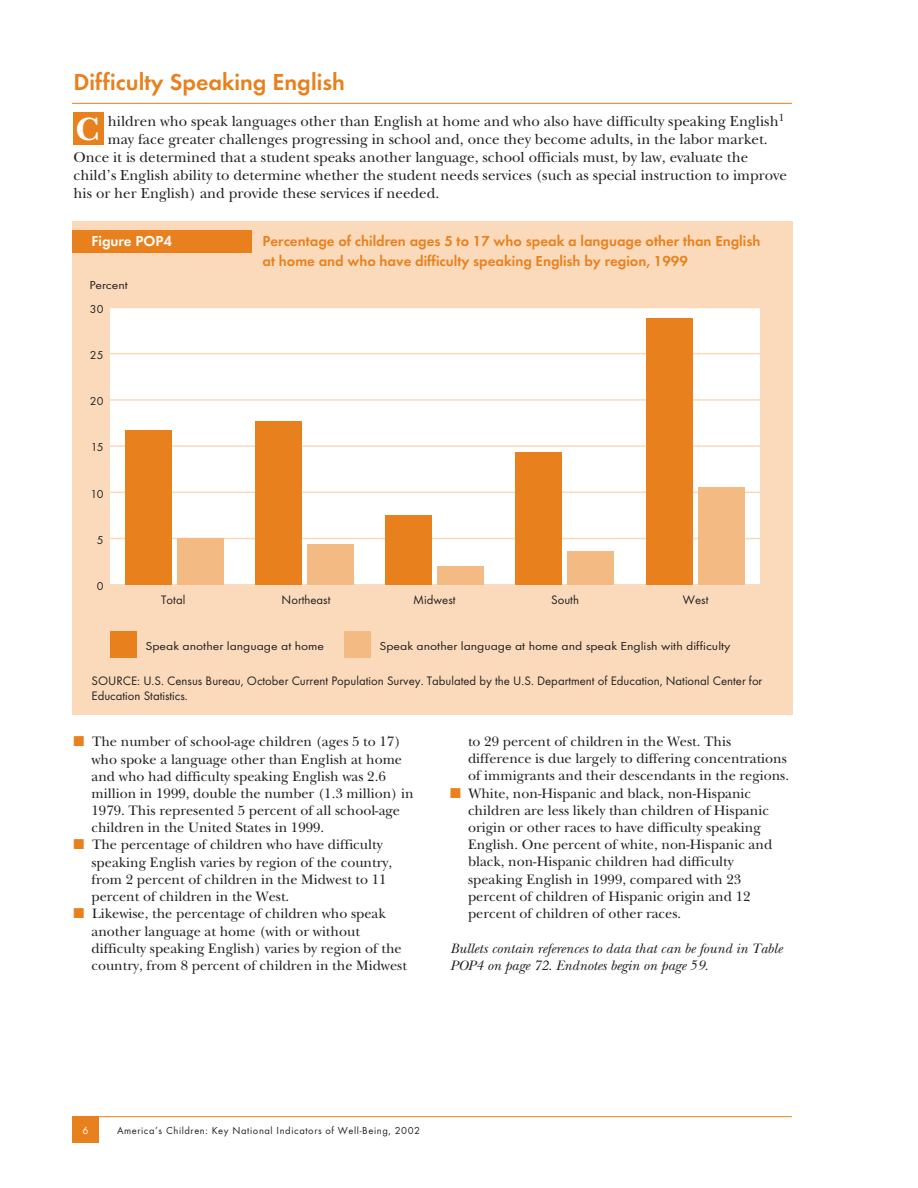
<style>
.page{position:relative;width:918px;height:1188px;background:#fff}
.page>*{position:absolute;margin:0;border:0;box-sizing:border-box;transform-origin:0 0}
.t1{font:700 33.75px "New Baskerville";color:#fff}
.t2{font:600 24px "Futura T";color:#e8811d}
.t3{font:15px "New Baskerville";color:#231f20}
.t4{font:600 15px/20.2px "Futura T";color:#e8811d}
.t5{font:600 15px "Futura T";color:#fff}
.t6{font:14.25px/17.2px "New Baskerville";color:#231f20}
.t7{font:italic 14.25px/17.1px "New Baskerville";color:#231f20}
.t8{font:12.75px/15.3px "Futura T";color:#231f20}
.t9{font:12px "Futura T";color:#231f20;scale:1.14 1}
.t10{font:12px "Futura T";color:#231f20}
.t11{font:10.8px "Futura T";color:#fff}
.t12{font:10.5px "Futura T";letter-spacing:.055em;color:#231f20}
.s1{color:#e8811d}
</style>
<div class="page">
<div style="left:72px;top:1116px;width:27px;height:27px;background:#e8811d"></div>
<hr style="left:72px;top:1116px;width:720px;height:1px;background:#e8811d">
<hr style="left:72px;top:103px;width:720px;height:1px;background:#e8811d">
<div style="left:73px;top:112px;width:31px;height:32px;background:#e8811d"></div>
<div style="left:72px;top:221px;width:720px;height:494px;background:#fadabb"></div>
<div style="left:110px;top:309px;width:649px;height:275px;background:#fff"></div>
<div style="left:109px;top:308px;width:651px;height:277px;border:2px solid #fff"></div>
<hr style="left:109px;top:584px;width:651px;height:1px;background:#fadabb">
<hr style="left:109px;top:307px;width:1px;height:278px;background:#fadabb">
<hr style="left:109px;top:538px;width:651px;height:1px;background:#fadabb">
<hr style="left:109px;top:492px;width:651px;height:1px;background:#fadabb">
<hr style="left:109px;top:445px;width:651px;height:2px;background:#fadabb">
<hr style="left:109px;top:399px;width:651px;height:2px;background:#fadabb">
<hr style="left:109px;top:353px;width:651px;height:1px;background:#fadabb">
<div style="left:177px;top:539px;width:47px;height:46px;background:#f4ba83"></div>
<div style="left:307px;top:544px;width:47px;height:41px;background:#f4ba83"></div>
<div style="left:437px;top:566px;width:47px;height:19px;background:#f4ba83"></div>
<div style="left:568px;top:551px;width:46px;height:34px;background:#f4ba83"></div>
<div style="left:698px;top:488px;width:47px;height:97px;background:#f4ba83"></div>
<div style="left:125px;top:430px;width:47px;height:155px;background:#e8811d"></div>
<div style="left:255px;top:421px;width:47px;height:164px;background:#e8811d"></div>
<div style="left:385px;top:515px;width:47px;height:70px;background:#e8811d"></div>
<div style="left:515px;top:453px;width:47px;height:132px;background:#e8811d"></div>
<div style="left:646px;top:319px;width:47px;height:266px;background:#e8811d"></div>
<div style="left:110px;top:631px;width:27px;height:27px;background:#e8811d"></div>
<div style="left:345px;top:631px;width:26px;height:27px;background:#f4ba83"></div>
<div style="left:72px;top:230px;width:180px;height:23px;background:#e8811d"></div>
<h2 class="t2" style="left:74px;top:72px;width:273px">Difficulty Speaking English</h2>
<h1 class="t1" style="left:76px;top:117px;width:25px">C</h1>
<p class="t3" style="left:108px;top:116px;width:678px">hildren who speak languages other than English at home and who also have difficulty speaking English<sup>1</sup></p>
<p class="t3" style="left:108px;top:134px;width:661px">may face greater challenges progressing in school and, once they become adults, in the labor market.</p>
<p class="t3" style="left:74px;top:152px;width:676px">Once it is determined that a student speaks another language, school officials must, by law, evaluate the</p>
<p class="t3" style="left:74px;top:170px;width:715px">child’s English ability to determine whether the student needs services (such as special instruction to improve</p>
<p class="t3" style="left:74px;top:188px;width:367px">his or her English) and provide these services if needed.</p>
<p class="t5" style="left:92px;top:235px;width:82px">Figure POP4</p>
<p class="t4" style="left:263px;top:232px;width:499px">Percentage of children ages 5 to 17 who speak a language other than English at home and who have difficulty speaking English by region, 1999</p>
<p class="t9" style="left:90px;top:281px;width:35px">Percent</p>
<p class="t10" style="left:90px;top:304px;width:15px">30</p>
<p class="t10" style="left:90px;top:350px;width:15px">25</p>
<p class="t10" style="left:90px;top:396px;width:15px">20</p>
<p class="t10" style="left:91px;top:443px;width:14px">15</p>
<p class="t10" style="left:91px;top:489px;width:14px">10</p>
<p class="t10" style="left:97px;top:535px;width:8px">5</p>
<p class="t10" style="left:97px;top:581px;width:8px">0</p>
<p class="t8" style="left:161px;top:593px;width:26px">Total</p>
<p class="t8" style="left:282px;top:593px;width:50px">Northeast</p>
<p class="t8" style="left:413px;top:593px;width:44px">Midwest</p>
<p class="t8" style="left:551px;top:593px;width:29px">South</p>
<p class="t8" style="left:683px;top:593px;width:27px">West</p>
<p class="t9" style="left:379px;top:642px;width:309px">Speak another language at home and speak English with difficulty</p>
<p class="t8" style="left:92px;top:674px;width:672px">SOURCE: U.S. Census Bureau, October Current Population Survey. Tabulated by the U.S. Department of Education, National Center for<br>Education Statistics.</p>
<p class="t9" style="left:145px;top:642px;width:158px">Speak another language at home</p>
<p class="t6" style="left:92px;top:735px;width:324px;text-indent:-18px"><span class="s1">■</span> The number of school-age children (ages 5 to 17) who spoke a language other than English at home and who had difficulty speaking English was 2.6 million in 1999, double the number (1.3 million) in 1979. This represented 5 percent of all school-age children in the United States in 1999.</p>
<p class="t6" style="left:92px;top:838px;width:302px;text-indent:-18px"><span class="s1">■</span> The percentage of children who have difficulty speaking English varies by region of the country, from 2 percent of children in the Midwest to 11 percent of children in the West.</p>
<p class="t6" style="left:92px;top:907px;width:317px;text-indent:-18px"><span class="s1">■</span> Likewise, the percentage of children who speak another language at home (with or without difficulty speaking English) varies by region of the country, from 8 percent of children in the Midwest</p>
<p class="t6" style="left:468px;top:735px;width:323px">to 29 percent of children in the West. This difference is due largely to differing concentrations of immigrants and their descendants in the regions.</p>
<p class="t6" style="left:468px;top:786px;width:306px;text-indent:-18px"><span class="s1">■</span> White, non-Hispanic and black, non-Hispanic children are less likely than children of Hispanic origin or other races to have difficulty speaking English. One percent of white, non-Hispanic and black, non-Hispanic children had difficulty speaking English in 1999, compared with 23 percent of children of Hispanic origin and 12 percent of children of other races.</p>
<p class="t7" style="left:450px;top:941px;width:334px">Bullets contain references to data that can be found in Table<br>POP4 on page 72. Endnotes begin on page 59.</p>
<p class="t11" style="left:82px;top:1126px;width:8px">6</p>
<p class="t12" style="left:117px;top:1126px;width:305px">America’s Children: Key National Indicators of Well-Being, 2002</p>
</div>
